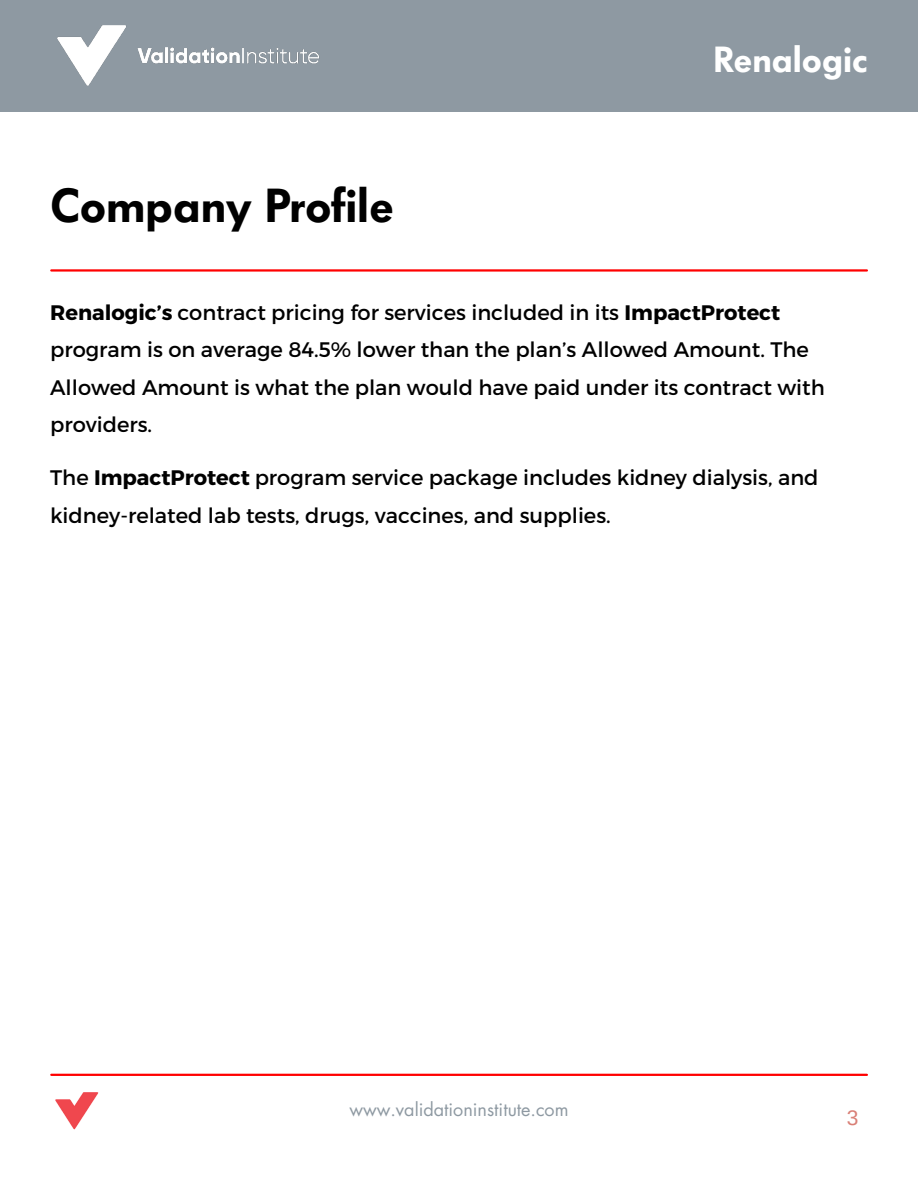
<style>
.page{position:relative;width:918px;height:1188px;background:#fff}
.page>*{position:absolute;margin:0;border:0;box-sizing:border-box;transform-origin:0 0}
.t1{font:600 47.25px "Futura BQ";color:#000}
.t2{font:600 36px "Futura BQ";color:#fff}
.t3{font:21px/37.5px "Montserrat";color:#000}
.t4{font:21px "Arimo";color:#d97f76}
.t5{font:18px "Futura LT";color:#8e99a2}
.s1{font-weight:700}
</style>
<div class="page">
<div style="left:0;top:0;width:918px;height:111px;background:#8e99a2"></div>
<img style="left:57px;top:25px;width:262px;height:61px">
<hr style="left:51px;top:1074px;width:816px;height:2px;background:#f00">
<img style="left:55px;top:1092px;width:44px;height:38px">
<hr style="left:51px;top:269px;width:816px;height:3px;background:#f00">
<h1 class="t1" style="left:50px;top:178px;width:345px">Company Profile</h1>
<h2 class="t2" style="left:713px;top:39px;width:156px">Renalogic</h2>
<p class="t3" style="left:50px;top:292px;width:776px"><span class="s1">Renalogic’s</span> contract pricing for services included in its <span class="s1">ImpactProtect </span>program is on average 84.5% lower than the plan’s Allowed Amount. The Allowed Amount is what the plan would have paid under its contract with providers.</p>
<p class="t3" style="left:50px;top:458px;width:770px">The <span class="s1">ImpactProtect</span> program service package includes kidney dialysis, and kidney-related lab tests, drugs, vaccines, and supplies.</p>
<p class="t5" style="left:349px;top:1098px;width:221px">www.validationinstitute.com</p>
<p class="t4" style="left:847px;top:1106px;width:13px">3</p>
</div>
